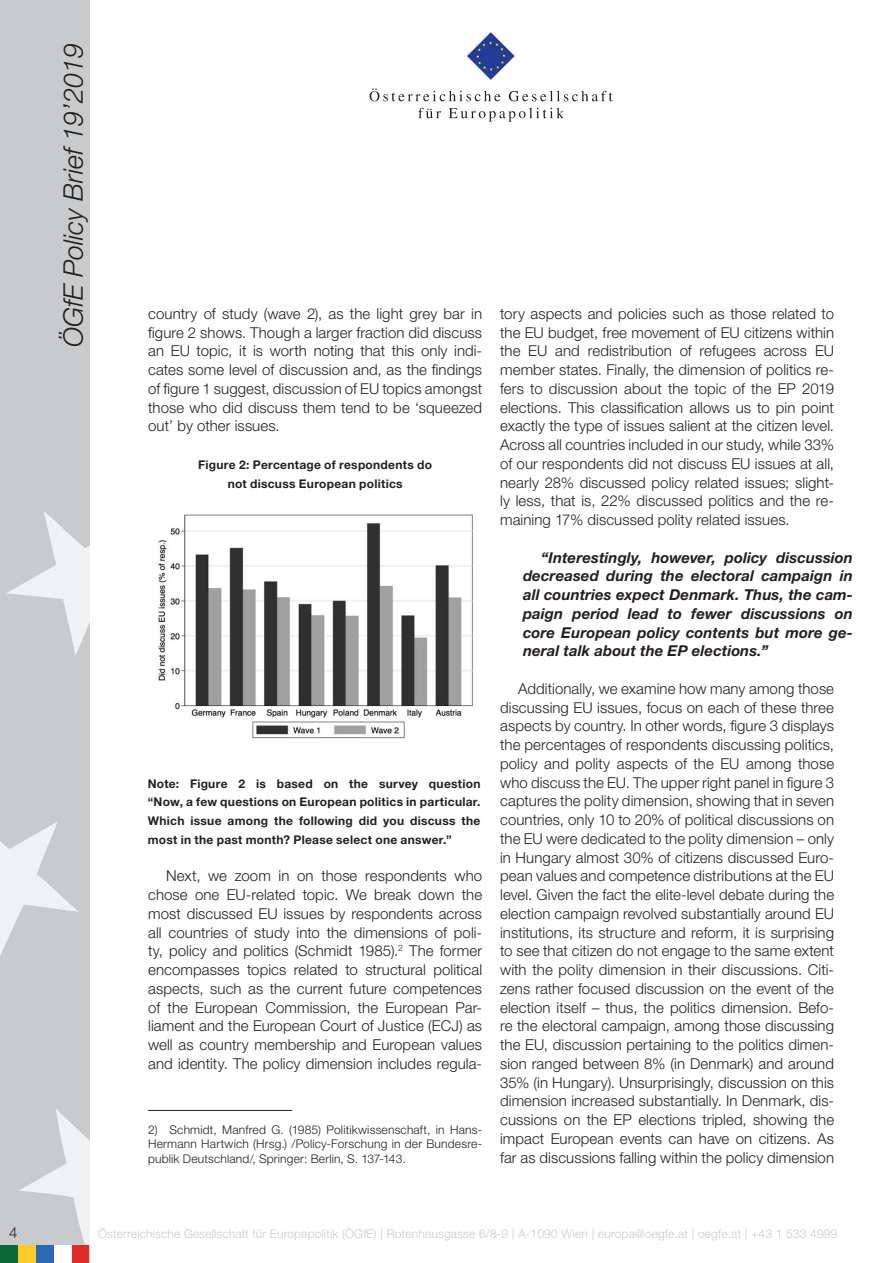
<style>
.page{position:relative;width:893px;height:1263px;background:#fff}
.page>*{position:absolute;margin:0;border:0;box-sizing:border-box;transform-origin:0 0}
.t1{font:italic 300 27px "Helvetica Neue LT Std";color:#231f20}
.Standard_Paragraph{font:300 15px/18.8px "Helvetica Neue LT Std";letter-spacing:.005em;color:#231f20;text-align:justify}
.Standard_Paragraph-2{font:italic 700 15px/18.8px "Helvetica Neue LT Std";letter-spacing:.005em;color:#231f20;text-align:justify}
.Bildunterschrift{font:700 12px/18.8px "Helvetica Neue LT Std";letter-spacing:.02em;color:#231f20;text-align:center}
.Footnotes{font:300 12px/14.4px "Helvetica Neue LT Std";letter-spacing:.015em;color:#231f20;text-align:justify}
.t2{font:300 12px "Helvetica Neue LT Std";letter-spacing:.015em;color:#c9cacc}
</style>
<div class="page">
<div style="left:0;top:0;width:89px;height:1263px;background:#c9cacc"></div>
<svg style="left:19px;top:1109px;width:70px;height:136px"></svg>
<svg style="left:0;top:822px;width:78px;height:134px"></svg>
<svg style="left:7px;top:511px;width:82px;height:144px"></svg>
<div style="left:18px;top:1245px;width:18px;height:18px;background:#fecb26"></div>
<div style="left:36px;top:1245px;width:18px;height:18px;background:#2b68b3"></div>
<div style="left:71px;top:1245px;width:18px;height:18px;background:#de2b26"></div>
<div style="left:0;top:1245px;width:18px;height:18px;background:#0b6936"></div>
<div style="left:54px;top:1245px;width:17px;height:18px;background:#fff"></div>
<svg style="left:467px;top:32px;width:48px;height:48px"></svg>
<svg style="left:370px;top:88px;width:130px;height:13px"></svg>
<svg style="left:509px;top:91px;width:104px;height:10px"></svg>
<svg style="left:418px;top:108px;width:23px;height:10px"></svg>
<svg style="left:449px;top:108px;width:115px;height:14px"></svg>
<hr style="left:148px;top:1110px;width:144px;height:1px;background:#231f20">
<img style="left:158px;top:514px;width:315px;height:225px">
<h1 class="t1" style="left:57px;top:347px;width:305px;rotate:-90deg">ÖGfE Policy Brief 19’2019</h1>
<p class="Standard_Paragraph" style="left:148px;top:304px;width:335px">country of study (wave 2), as the light grey bar in figure 2 shows. Though a larger fraction did discuss an EU topic, it is worth noting that this only indi&shy;cates some level of discussion and, as the findings of figure 1 suggest, discussion of EU topics amongst those who did discuss them tend to be ‘squeezed out’ by other issues.</p>
<p class="Bildunterschrift" style="left:198px;top:455px;width:235px">Figure 2: Percentage of respondents do not discuss European politics</p>
<p class="Bildunterschrift" style="left:148px;top:774px;width:334px;text-align:justify">Note: Figure 2 is based on the survey question “Now, a few questions on European politics in particular.<br>Which issue among the following did you discuss the most in the past month? Please select one answer.”</p>
<p class="Standard_Paragraph" style="left:148px;top:866px;width:335px;text-indent:18px">Next, we zoom in on those respondents who chose one EU-related topic. We break down the most discussed EU issues by respondents across all countries of study into the dimensions of poli&shy;ty, policy and politics (Schmidt 1985).<sup>2</sup> The former encompasses topics related to structural political aspects, such as the current future competences of the European Commission, the European Par&shy;liament and the European Court of Justice (ECJ) as well as country membership and European values and identity. The policy dimension includes regula-</p>
<p class="Footnotes" style="left:148px;top:1122px;width:335px">2) Schmidt, Manfred G. (1985) Politikwissenschaft, in Hans-Hermann Hartwich (Hrsg.) /Policy-Forschung in der Bundesre&shy;publik Deutschland/, Springer: Berlin, S. 137-143.</p>
<p class="Standard_Paragraph" style="left:500px;top:304px;width:335px">tory aspects and policies such as those related to the EU budget, free movement of EU citizens within the EU and redistribution of refugees across EU member states. Finally, the dimension of politics re&shy;fers to discussion about the topic of the EP 2019 elections. This classification allows us to pin point exactly the type of issues salient at the citizen level.<br>Across all countries included in our study, while 33% of our respondents did not discuss EU issues at all, nearly 28% discussed policy related issues; slight&shy;ly less, that is, 22% discussed politics and the re&shy;maining 17% discussed polity related issues.</p>
<p class="Standard_Paragraph-2" style="left:523px;top:547px;width:332px;text-indent:18px">“Interestingly, however, policy discussion decreased during the electoral campaign in all countries expect Denmark. Thus, the cam&shy;paign period lead to fewer discussions on core European policy contents but more ge&shy;neral talk about the EP elections.”</p>
<p class="Standard_Paragraph" style="left:500px;top:679px;width:335px;text-indent:18px">Additionally, we examine how many among those discussing EU issues, focus on each of these three aspects by country. In other words, figure 3 displays the percentages of respondents discussing politics, policy and polity aspects of the EU among those who discuss the EU. The upper right panel in figure 3 captures the polity dimension, showing that in seven countries, only 10 to 20% of political discussions on the EU were dedicated to the polity dimension – only in Hungary almost 30% of citizens discussed Euro&shy;pean values and competence distributions at the EU level. Given the fact the elite-level debate during the election campaign revolved substantially around EU institutions, its structure and reform, it is surprising to see that citizen do not engage to the same extent with the polity dimension in their discussions. Citi&shy;zens rather focused discussion on the event of the election itself – thus, the politics dimension. Befo&shy;re the electoral campaign, among those discussing the EU, discussion pertaining to the politics dimen&shy;sion ranged between 8% (in Denmark) and around 35% (in Hungary). Unsurprisingly, discussion on this dimension increased substantially. In Denmark, dis&shy;cussions on the EP elections tripled, showing the impact European events can have on citizens. As far as discussions falling within the policy dimension</p>
<p class="Standard_Paragraph" style="left:9px;top:1222px;width:10px">4</p>
<p class="t2" style="left:98px;top:1226px;width:741px">Österreichische Gesellschaft für Europapolitik (ÖGfE) | Rotenhausgasse 6/8-9 | A-1090 Wien | europa@oegfe.at | oegfe.at | +43 1 533 4999</p>
</div>
